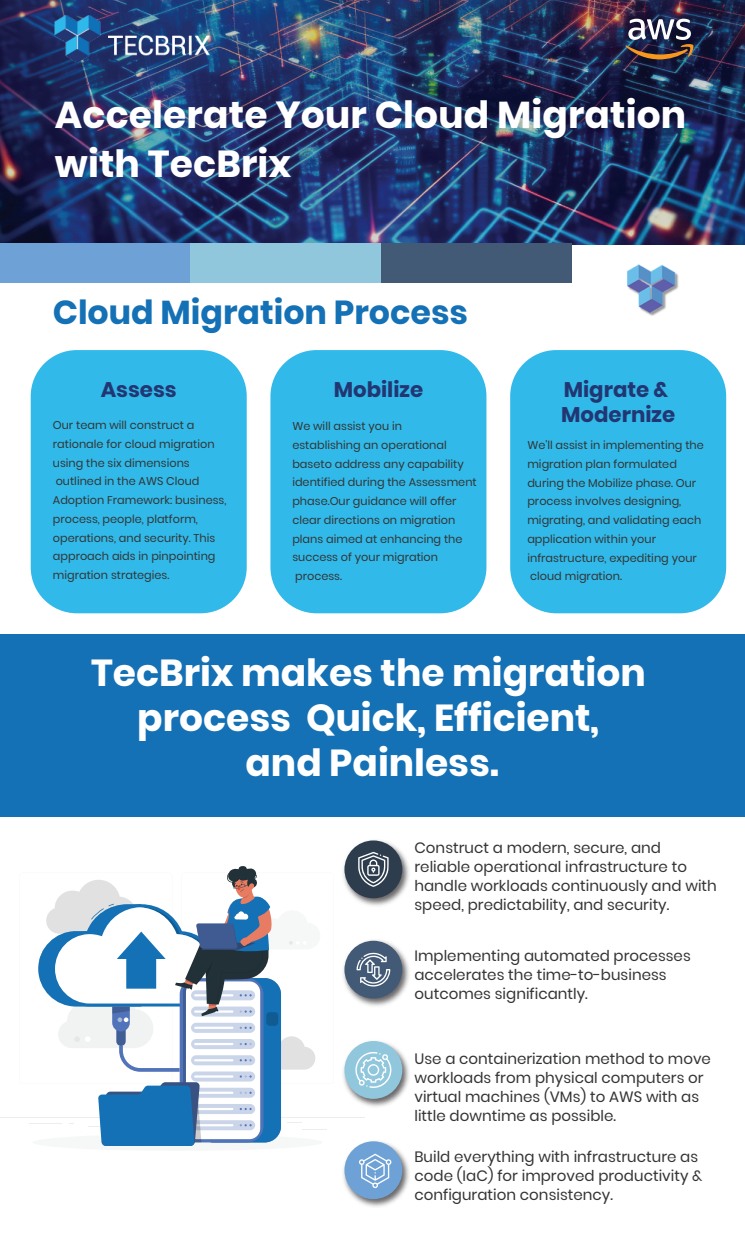
<style>
.page{position:relative;width:745px;height:1234px;background:#fff}
.page>*{position:absolute;margin:0;border:0;box-sizing:border-box;transform-origin:0 0}
.t1{font:700 37.5px/45px "Poppins";color:#fff}
.t2{font:700 33.25px "Poppins";color:#1471b5}
.t3{font:700 21.25px/25.5px "Poppins";color:#223672}
.t4{font:15px/18.8px "Poppins";color:#333434}
.t5{font:11.25px/18.8px "Poppins";color:#333534}
</style>
<div class="page">
<img style="left:299px;top:245px;width:445px;height:572px">
<img style="left:0;top:0;width:744px;height:245px">
<div style="left:0;top:635px;width:743px;height:182px;background:#1471b5"></div>
<div style="left:0;top:244px;width:190px;height:39px;background:#6ea2d6"></div>
<div style="left:190px;top:244px;width:190px;height:39px;background:#90c7dd"></div>
<div style="left:31px;top:350px;width:215px;height:263px;background:#31b9ea;border-radius:46px"></div>
<div style="left:270px;top:350px;width:216px;height:263px;background:#31b9ea;border-radius:46px"></div>
<div style="left:510px;top:350px;width:215px;height:263px;background:#31b9ea;border-radius:46px"></div>
<img style="left:55px;top:16px;width:155px;height:46px">
<svg style="left:624px;top:19px;width:69px;height:40px"></svg>
<img style="left:343px;top:840px;width:66px;height:66px">
<div style="left:344px;top:840px;width:58px;height:58px;background:#2d3d4d;border-radius:50%"></div>
<img style="left:343px;top:940px;width:66px;height:66px">
<div style="left:344px;top:941px;width:58px;height:58px;background:#435a76;border-radius:50%"></div>
<img style="left:343px;top:1041px;width:66px;height:66px">
<div style="left:344px;top:1041px;width:58px;height:58px;background:#90c7dd;border-radius:50%"></div>
<img style="left:343px;top:1141px;width:66px;height:66px">
<div style="left:344px;top:1141px;width:58px;height:58px;background:#6ea2d6;border-radius:50%"></div>
<hr style="left:0;top:1117px;width:364px;height:1px;background:#eceded">
<div style="left:33px;top:1134px;width:289px;height:17px;background:#f6f8f8;border-radius:50%"></div>
<svg style="left:29px;top:866px;width:298px;height:280px"></svg>
<svg style="left:358px;top:852px;width:30px;height:35px"></svg>
<svg style="left:356px;top:953px;width:34px;height:33px"></svg>
<svg style="left:355px;top:1052px;width:36px;height:36px"></svg>
<svg style="left:359px;top:1154px;width:32px;height:34px"></svg>
<div style="left:380px;top:244px;width:191px;height:39px;background:#435a76"></div>
<h1 class="t1" style="left:55px;top:91px;width:632px;line-height:48.8px">Accelerate Your Cloud Migration with TecBrix</h1>
<h2 class="t2" style="left:53px;top:293px;width:416px">Cloud Migration Process</h2>
<h3 class="t3" style="left:101px;top:377px;width:77px">Assess</h3>
<p class="t5" style="left:53px;top:416px;width:175px">Our team will construct a rationale for cloud migration using the six dimensions outlined in the AWS Cloud<br>Adoption Framework: business, process, people, platform, operations, and security. This approach aids in pinpointing migration strategies.</p>
<h3 class="t3" style="left:333px;top:377px;width:91px">Mobilize</h3>
<p class="t5" style="left:292px;top:417px;width:186px">We will assist you in<br>establishing an operational baseto address any capability identified during the Assessment phase.Our guidance will offer clear directions on migration plans aimed at enhancing the success of your migration process.</p>
<h3 class="t3" style="left:561px;top:377px;width:115px">Migrate &amp;<br>Modernize</h3>
<p class="t5" style="left:527px;top:436px;width:178px">We'll assist in implementing the migration plan formulated during the Mobilize phase. Our process involves designing, migrating, and validating each application within your infrastructure, expediting your cloud migration.</p>
<h1 class="t1" style="left:91px;top:650px;width:555px;text-align:center">TecBrix makes the migration process Quick, Efficient,<br>and Painless.</h1>
<h3 class="t4" style="left:414px;top:839px;width:304px">Construct a modern, secure, and reliable operational infrastructure to handle workloads continuously and with speed, predictability, and security.</h3>
<h3 class="t4" style="left:414px;top:947px;width:277px">Implementing automated processes accelerates the time-to-business outcomes significantly.</h3>
<h3 class="t4" style="left:414px;top:1050px;width:298px">Use a containerization method to move workloads from physical computers or virtual machines (VMs) to AWS with as little downtime as possible.</h3>
<h3 class="t4" style="left:414px;top:1148px;width:289px">Build everything with infrastructure as code (IaC) for improved productivity &amp; configuration consistency.</h3>
</div>
